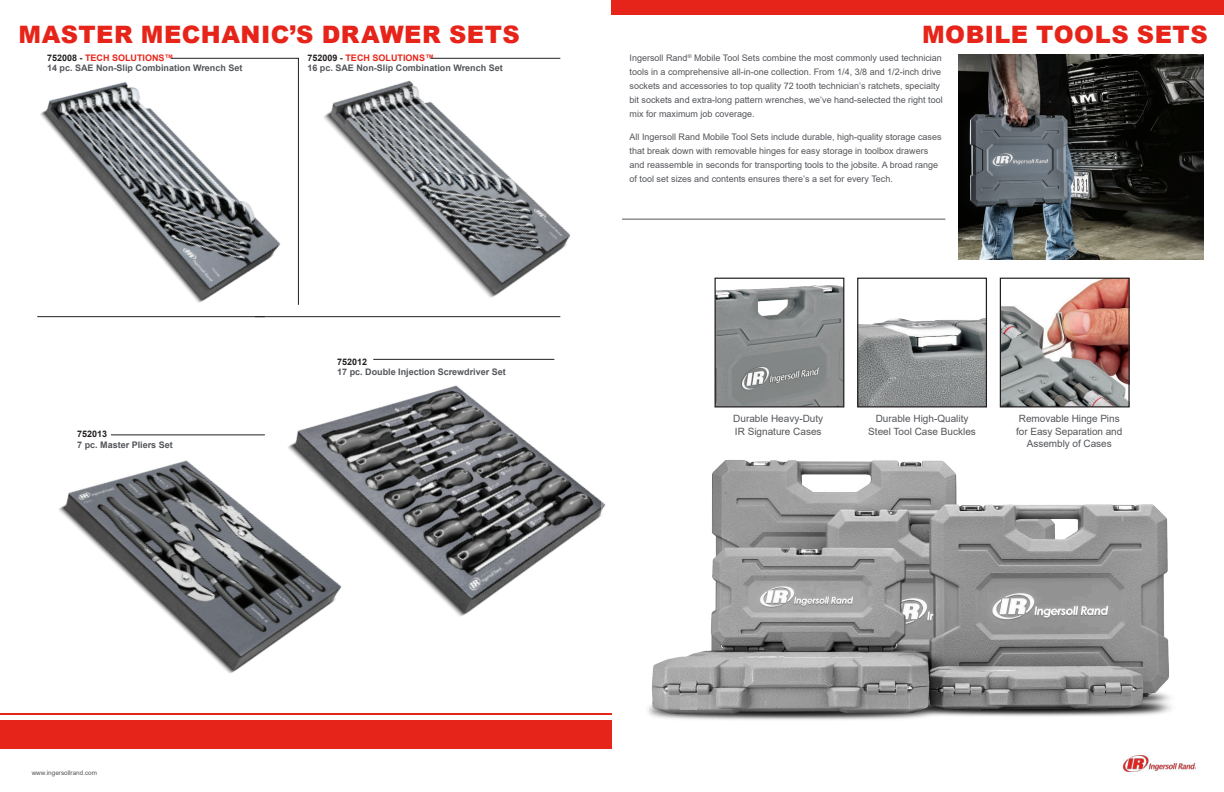
<style>
.page{position:relative;width:1224px;height:792px;background:#fff}
.page>*{position:absolute;margin:0;border:0;box-sizing:border-box;transform-origin:0 0}
.t1{font:900 24px "Arial";letter-spacing:.02em;color:#e72419}
.t2{font:10px/12.5px "Arial";color:#54555a;text-align:center}
.t3{font:9px/14px "Arial";color:#54555a}
.t4{font:700 9px/10.8px "Arial";color:#54555a}
.t5{font:700 9px "Arial";color:#231f20}
.t6{font:6.4px "Arial";color:#54555a}
.s1{color:#231f20}
.s2{color:#e72419}
</style>
<div class="page">
<img style="left:37px;top:57px;width:241px;height:261px">
<img style="left:278px;top:57px;width:293px;height:261px">
<img style="left:370px;top:358px;width:231px;height:259px">
<img style="left:717px;top:285px;width:125px;height:103px">
<div style="left:715px;top:278px;width:129px;height:130px;border:1px solid #231f20"></div>
<img style="left:859px;top:318px;width:126px;height:70px">
<div style="left:857px;top:278px;width:130px;height:130px;border:1px solid #231f20"></div>
<img style="left:1002px;top:280px;width:126px;height:108px">
<div style="left:1000px;top:278px;width:130px;height:130px;border:1px solid #231f20"></div>
<img style="left:959px;top:55px;width:245px;height:205px">
<img style="left:648px;top:388px;width:523px;height:332px">
<img style="left:1124px;top:756px;width:72px;height:15px">
<div style="left:611px;top:0;width:613px;height:15px;background:#e72419"></div>
<div style="left:0;top:720px;width:612px;height:28px;background:#e72419"></div>
<hr style="left:0;top:713px;width:611px;height:2px;background:#e72419">
<img style="left:59px;top:410px;width:311px;height:264px">
<hr style="left:622px;top:219px;width:323px;height:1px;background:#54555a">
<hr style="left:374px;top:359px;width:180px;height:1px;background:#231f20">
<hr style="left:111px;top:435px;width:154px;height:1px;background:#231f20">
<h1 class="t1" style="left:18px;top:17px;width:503px">MASTER MECHANIC’S DRAWER SETS</h1>
<h1 class="t1" style="left:922px;top:17px;width:287px">MOBILE TOOLS SETS</h1>
<p class="t4" style="left:47px;top:52px;width:197px"><span class="s1">752008 -</span> <span class="s2">TECH SOLUTIONS™<br></span>14 pc. SAE Non-Slip Combination Wrench Set</p>
<p class="t4" style="left:307px;top:52px;width:197px"><span class="s1">752009 -</span> <span class="s2">TECH SOLUTIONS™<br></span>16 pc. SAE Non-Slip Combination Wrench Set</p>
<p class="t5" style="left:77px;top:428px;width:32px">752013</p>
<p class="t4" style="left:77px;top:440px;width:97px">7 pc. Master Pliers Set</p>
<p class="t5" style="left:337px;top:355px;width:32px">752012</p>
<p class="t4" style="left:337px;top:367px;width:170px">17 pc. Double Injection Screwdriver Set</p>
<p class="t3" style="left:630px;top:50px;width:315px">Ingersoll Rand<sup>®</sup> Mobile Tool Sets combine the most commonly used technician tools in a comprehensive all-in-one collection. From 1/4, 3/8 and 1/2-inch drive sockets and accessories to top quality 72 tooth technician’s ratchets, specialty bit sockets and extra-long pattern wrenches, we’ve hand-selected the right tool mix for maximum job coverage.</p>
<p class="t3" style="left:630px;top:129px;width:313px">All Ingersoll Rand Mobile Tool Sets include durable, high-quality storage cases that break down with removable hinges for easy storage in toolbox drawers and reassemble in seconds for transporting tools to the jobsite. A broad range of tool set sizes and contents ensures there’s a set for every Tech.</p>
<p class="t2" style="left:733px;top:413px;width:92px;text-align:left">Durable Heavy-Duty<br>IR Signature Cases</p>
<p class="t2" style="left:868px;top:413px;width:109px">Durable High-Quality<br>Steel Tool Case Buckles</p>
<p class="t2" style="left:1016px;top:413px;width:108px">Removable Hinge Pins for Easy Separation and<br>Assembly of Cases</p>
<p class="t6" style="left:32px;top:768px;width:67px">www.ingersollrand.com</p>
</div>
